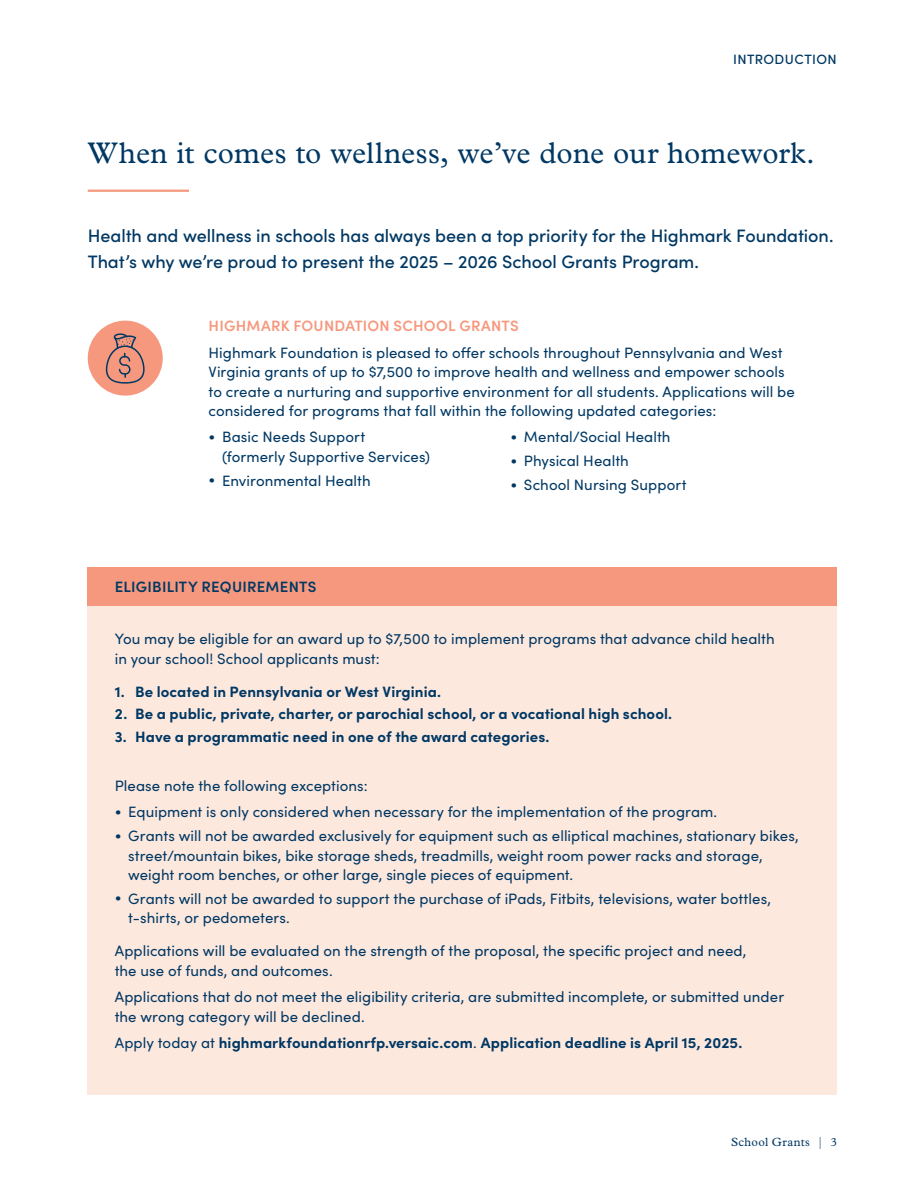
<style>
.page{position:relative;width:918px;height:1188px;background:#fff}
.page>*{position:absolute;margin:0;border:0;box-sizing:border-box;transform-origin:0 0}
.H1__coral{font:30px "Plantin MT Pro";color:#003863}
.Intro_Copy{font:500 18px/25.5px "Sofia Pro";letter-spacing:-.005em;color:#003863}
.Body_Copy{font:15px/19.5px "Sofia Pro";letter-spacing:.005em;color:#003863}
.Body_Copy-2{font:700 15px "Sofia Pro";letter-spacing:.005em;color:#003863}
.t1{font:600 15px "Sofia Pro";letter-spacing:.015em;color:#f6987d}
.t2{font:600 15px "Sofia Pro";letter-spacing:.015em;color:#003863}
.t3{font:500 13.5px "Sofia Pro";letter-spacing:.03em;color:#003863}
.t4{font:12px "Plantin MT Pro";letter-spacing:.03em;color:#003863}
.s1{font-weight:400}
</style>
<div class="page">
<hr style="left:88px;top:190px;width:101px;height:2px;background:#f6987d">
<div style="left:88px;top:567px;width:749px;height:39px;background:#f6987d"></div>
<div style="left:88px;top:606px;width:749px;height:489px;background:#fde8de"></div>
<div style="left:88px;top:321px;width:75px;height:75px;background:#f6987d;border-radius:50%"></div>
<svg style="left:106px;top:333px;width:39px;height:51px"></svg>
<p class="t3" style="left:733px;top:49px;width:105px">Introduction</p>
<p class="H1__coral" style="left:88px;top:135px;width:729px">When it comes to wellness, we’ve done our homework.</p>
<p class="Intro_Copy" style="left:88px;top:222px;width:747px">Health and wellness in schools has always been a top priority for the Highmark Foundation.<br>That’s why we’re proud to present the 2025 – 2026 School Grants Program.</p>
<h2 class="t1" style="left:209px;top:315px;width:312px">HIGHMARK FOUNDATION SCHOOL GRANTS</h2>
<p class="Body_Copy" style="left:209px;top:342px;width:588px">Highmark Foundation is pleased to offer schools throughout Pennsylvania and West Virginia grants of up to $7,500 to improve health and wellness and empower schools to create a nurturing and supportive environment for all students. Applications will be considered for programs that fall within the following updated categories:</p>
<p class="Body_Copy" style="left:222px;top:427px;width:210px;text-indent:-14px">• Basic Needs Support (formerly Supportive Services)</p>
<p class="Body_Copy" style="left:209px;top:470px;width:164px">• Environmental Health</p>
<p class="Body_Copy" style="left:510px;top:427px;width:162px">• Mental/Social Health</p>
<p class="Body_Copy" style="left:510px;top:450px;width:120px">• Physical Health</p>
<p class="Body_Copy" style="left:510px;top:474px;width:178px">• School Nursing Support</p>
<h2 class="t2" style="left:115px;top:575px;width:203px">ELIGIBILITY REQUIREMENTS</h2>
<p class="Body_Copy" style="left:115px;top:628px;width:661px">You may be eligible for an award up to $7,500 to implement programs that advance child health in your school! School applicants must:</p>
<p class="Body_Copy-2" style="left:115px;top:680px;width:328px">1. Be located in Pennsylvania or West Virginia.</p>
<p class="Body_Copy-2" style="left:115px;top:702px;width:559px">2. Be a public, private, charter, or parochial school, or a vocational high school.</p>
<p class="Body_Copy-2" style="left:115px;top:725px;width:436px">3. Have a programmatic need in one of the award categories.</p>
<p class="Body_Copy" style="left:115px;top:775px;width:254px">Please note the following exceptions:</p>
<p class="Body_Copy" style="left:115px;top:801px;width:604px">• Equipment is only considered when necessary for the implementation of the program.</p>
<p class="Body_Copy" style="left:128px;top:825px;width:672px;text-indent:-14px">• Grants will not be awarded exclusively for equipment such as elliptical machines, stationary bikes, street/mountain bikes, bike storage sheds, treadmills, weight room power racks and storage, weight room benches, or other large, single pieces of equipment.</p>
<p class="Body_Copy" style="left:128px;top:888px;width:644px;text-indent:-14px">• Grants will not be awarded to support the purchase of iPads, Fitbits, televisions, water bottles, t-shirts, or pedometers.</p>
<p class="Body_Copy" style="left:115px;top:941px;width:633px">Applications will be evaluated on the strength of the proposal, the specific project and need, the use of funds, and outcomes.</p>
<p class="Body_Copy" style="left:115px;top:986px;width:671px">Applications that do not meet the eligibility criteria, are submitted incomplete, or submitted under the wrong category will be declined.</p>
<p class="Body_Copy-2" style="left:115px;top:1031px;width:629px"><span class="s1">Apply today at</span> highmarkfoundationrfp.versaic.com<span class="s1">.</span> Application deadline is April 15, 2025.</p>
<p class="t4" style="left:731px;top:1135px;width:107px">School Grants | 3</p>
</div>
